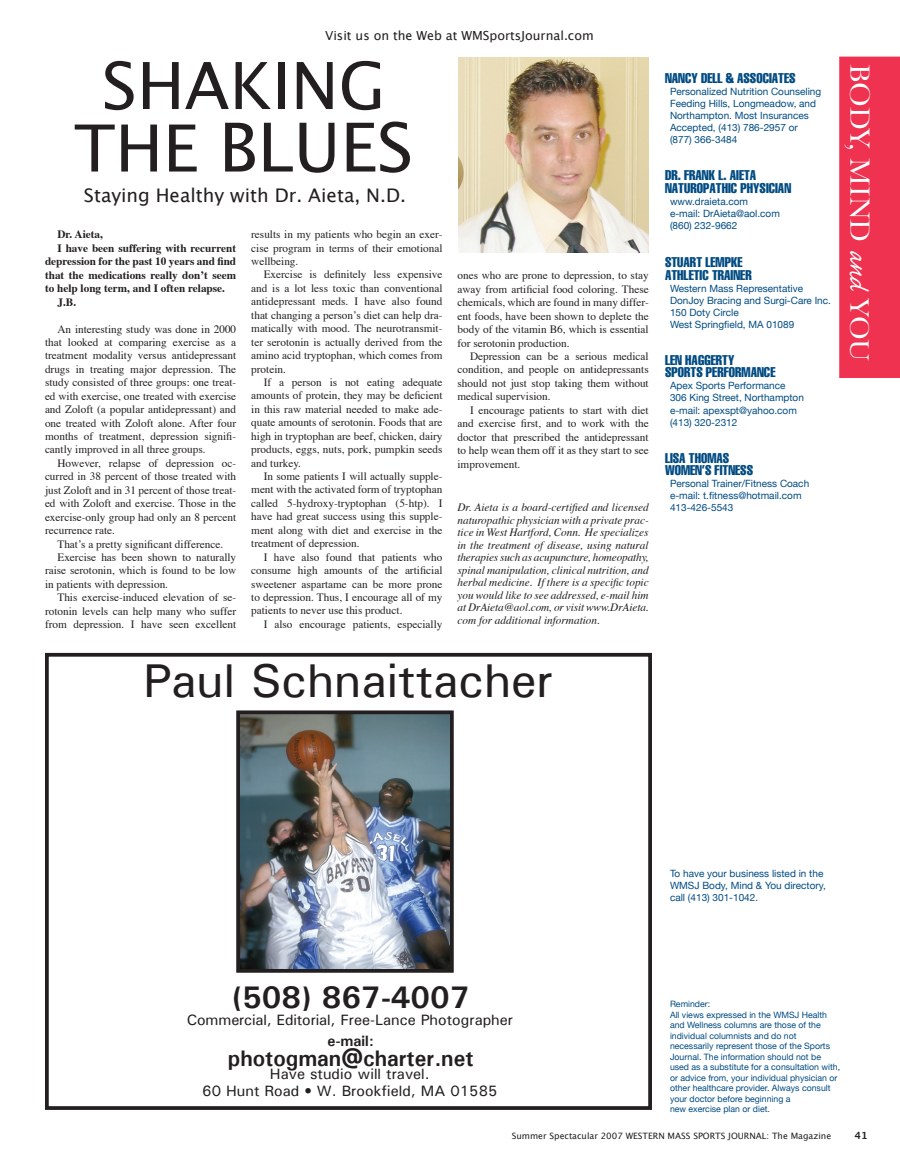
<style>
.page{position:relative;width:900px;height:1170px;background:#fff}
.page>*{position:absolute;margin:0;border:0;box-sizing:border-box;transform-origin:0 0}
.WMSJ_Headlines{font:67.5px "Lucida Grande";color:#231f20}
.WMSJ_Headlines-2{font:65px "Lucida Grande";color:#231f20}
.t1{font:500 47.5px "Univers";color:#231f20}
.t2{font:700 31.25px "Univers";color:#231f20}
.WMSJ_Body_Text_ALL_S{font:29.12px "Baskerville";color:#fff}
.t3{font:700 22.5px "Univers";color:#231f20}
.WMSJ_Body_Text_ALL_S-2{font:18.75px "Lucida Grande";color:#231f20}
.t4{font:500 15px "Univers";color:#231f20}
.t5{font:700 15px "Univers";color:#231f20}
.BODY_LISTINGS{font:extra-condensed 13.75px "Helvetica";color:#004b82}
.t6{font:12.5px "Lucida Grande";color:#231f20}
.WMSJ_Body_Text_ALL_S-3{font:11.25px/13.5px "Times";color:#231f20;text-align:justify}
.WMSJ_Shirt_Tails{font:italic 11.25px/12.5px "Times";color:#231f20;text-align:justify}
.WMSJ_Body_Text_ALL_S-4{font:700 11.25px/13.5px "Times";color:#231f20;text-align:justify}
.BODY_INFO{font:10px/12px "Helvetica Neue";color:#004b82}
.WMSJDirectory_Listin{font:10px/12px "Helvetica Neue";color:#004b82}
.WMSJ_PGNumbers{font:700 10px "Lucida Grande";color:#231f20}
.BODY_INFO-2{font:8.75px/10.5px "Helvetica Neue";color:#004b82}
.t7{font:8.75px "Lucida Grande";color:#231f20}
.s1{font-size:65px}
.s2{font-family:"Caflisch Script Pro";font-size:31.5px}
.s3{font-size:27.88px}
</style>
<div class="page">
<img style="left:459px;top:57px;width:190px;height:195px">
<div style="left:839px;top:57px;width:61px;height:321px;background:#ee3250"></div>
<div style="left:45px;top:653px;width:607px;height:457px;border:4px solid #231f20"></div>
<img style="left:241px;top:715px;width:208px;height:253px">
<div style="left:236px;top:710px;width:218px;height:263px;border:4px solid #231f20"></div>
<p class="t6" style="left:325px;top:29px;width:270px">Visit us on the Web at WMSportsJournal.com</p>
<p class="WMSJ_Headlines-2" style="left:102px;top:49px;width:285px">SHAKING</p>
<p class="WMSJ_Headlines" style="left:74px;top:109px;width:341px"><span class="s1">THE</span> BLUES</p>
<p class="WMSJ_Body_Text_ALL_S-2" style="left:84px;top:184px;width:324px">Staying Healthy with Dr. Aieta, N .D.</p>
<p class="WMSJ_Body_Text_ALL_S-4" style="left:58px;top:227px;width:47px">Dr. Aieta,</p>
<p class="WMSJ_Body_Text_ALL_S-4" style="left:45px;top:240px;width:193px;text-indent:12px">I have been suffering with recurrent depression for the past 10 years and find that the medications really don’t seem to help long term, and I often relapse.</p>
<p class="WMSJ_Body_Text_ALL_S-4" style="left:58px;top:294px;width:20px">J.B.</p>
<p class="WMSJ_Body_Text_ALL_S-3" style="left:45px;top:321px;width:193px;text-indent:12px">An interesting study was done in 2000 that looked at comparing exercise as a treatment modality versus antidepressant drugs in treating major depression. The study consisted of three groups: one treat&shy;ed with exercise, one treated with exercise and Zoloft (a popular antidepressant) and one treated with Zoloft alone. After four months of treatment, depression signifi&shy;cantly improved in all three groups.</p>
<p class="WMSJ_Body_Text_ALL_S-3" style="left:45px;top:456px;width:193px;text-indent:12px">However, relapse of depression oc&shy;curred in 38 percent of those treated with just Zoloft and in 31 percent of those treat&shy;ed with Zoloft and exercise. Those in the exercise-only group had only an 8 percent recurrence rate.</p>
<p class="WMSJ_Body_Text_ALL_S-3" style="left:58px;top:536px;width:167px">That’s a pretty significant difference.</p>
<p class="WMSJ_Body_Text_ALL_S-3" style="left:45px;top:550px;width:193px;text-indent:12px">Exercise has been shown to naturally raise serotonin, which is found to be low in patients with depression.</p>
<p class="WMSJ_Body_Text_ALL_S-3" style="left:45px;top:590px;width:193px;text-indent:12px">This exercise-induced elevation of se&shy;rotonin levels can help many who suffer from depression. I have seen excellent</p>
<p class="WMSJ_Body_Text_ALL_S-3" style="left:251px;top:227px;width:193px">results in my patients who begin an exer&shy;cise program in terms of their emotional wellbeing.</p>
<p class="WMSJ_Body_Text_ALL_S-3" style="left:251px;top:267px;width:193px;text-indent:12px">Exercise is definitely less expensive and is a lot less toxic than conventional antidepressant meds. I have also found that changing a person’s diet can help dra&shy;matically with mood. The neurotransmit&shy;ter serotonin is actually derived from the amino acid tryptophan, which comes from protein.</p>
<p class="WMSJ_Body_Text_ALL_S-3" style="left:251px;top:374px;width:193px;text-indent:12px">If a person is not eating adequate amounts of protein, they may be deficient in this raw material needed to make ade&shy;quate amounts of serotonin. Foods that are high in tryptophan are beef, chicken, dairy products, eggs, nuts, pork, pumpkin seeds and turkey.</p>
<p class="WMSJ_Body_Text_ALL_S-3" style="left:251px;top:469px;width:193px;text-indent:12px">In some patients I will actually supple&shy;ment with the activated form of tryptophan called 5-hydroxy-tryptophan (5-htp). I have had great success using this supple&shy;ment along with diet and exercise in the treatment of depression.</p>
<p class="WMSJ_Body_Text_ALL_S-3" style="left:251px;top:549px;width:193px;text-indent:12px">I have also found that patients who consume high amounts of the artificial sweetener aspartame can be more prone to depression. Thus, I encourage all of my patients to never use this product.</p>
<p class="WMSJ_Body_Text_ALL_S-3" style="left:264px;top:616px;width:180px">I also encourage patients, especially</p>
<p class="WMSJ_Body_Text_ALL_S-3" style="left:458px;top:268px;width:193px">ones who are prone to depression, to stay away from artificial food coloring. These chemicals, which are found in many differ&shy;ent foods, have been shown to deplete the body of the vitamin B6, which is essential for serotonin production.</p>
<p class="WMSJ_Body_Text_ALL_S-3" style="left:458px;top:349px;width:193px;text-indent:12px">Depression can be a serious medical condition, and people on antidepressants should not just stop taking them without medical supervision.</p>
<p class="WMSJ_Body_Text_ALL_S-3" style="left:458px;top:402px;width:193px;text-indent:12px">I encourage patients to start with diet and exercise first, and to work with the doctor that prescribed the antidepressant to help wean them off it as they start to see improvement.</p>
<p class="WMSJ_Shirt_Tails" style="left:458px;top:500px;width:193px">Dr. Aieta is a board-certified and licensed naturopathic physician with a private prac&shy;tice in West Hartford, Conn. He specializes in the treatment of disease, using natural therapies such as acupuncture, homeopathy, spinal manipulation, clinical nutrition, and herbal medicine. If there is a specific topic you would like to see addressed, e-mail him at DrAieta@aol.com, or visit www.DrAieta. com for additional information.</p>
<p class="t1" style="left:143px;top:650px;width:412px">Paul Schnaittacher</p>
<p class="BODY_LISTINGS" style="left:665px;top:71px;width:132px">NANCY DELL &amp; ASSOCIATES</p>
<p class="WMSJDirectory_Listin" style="left:670px;top:85px;width:153px">Personalized Nutrition Counseling</p>
<p class="WMSJDirectory_Listin" style="left:670px;top:97px;width:148px">Feeding Hills, Longmeadow, and<br>Northampton. Most Insurances<br>Accepted, (413) 786-2957 or (877) 366-3484</p>
<p class="BODY_LISTINGS" style="left:665px;top:168px;width:93px">DR. FRANK L. AIETA</p>
<p class="BODY_LISTINGS" style="left:665px;top:181px;width:128px">NATUROPATHIC PHYSICIAN</p>
<p class="BODY_INFO" style="left:670px;top:196px;width:80px">www.draieta.com</p>
<p class="BODY_INFO" style="left:670px;top:208px;width:111px">e-mail: DrAieta@aol.com</p>
<p class="BODY_INFO" style="left:670px;top:220px;width:69px">(860) 232-9662</p>
<p class="BODY_LISTINGS" style="left:665px;top:254px;width:14px">STUART</p>
<p class="BODY_LISTINGS" style="left:705px;top:254px;width:33px">LEMPKE</p>
<p class="BODY_LISTINGS" style="left:665px;top:267px;width:13px">ATHLETIC</p>
<p class="BODY_LISTINGS" style="left:712px;top:267px;width:7px">TRAINER</p>
<p class="WMSJDirectory_Listin" style="left:670px;top:282px;width:135px">Western Mass Representative</p>
<p class="WMSJDirectory_Listin" style="left:670px;top:294px;width:163px">DonJoy Bracing and Surgi-Care Inc.</p>
<p class="WMSJDirectory_Listin" style="left:670px;top:306px;width:70px">150 Doty Circle</p>
<p class="WMSJDirectory_Listin" style="left:670px;top:318px;width:126px">West Springfield, MA 01089</p>
<p class="BODY_LISTINGS" style="left:665px;top:352px;width:53px">LEN HAGGERTY</p>
<p class="BODY_LISTINGS" style="left:665px;top:365px;width:14px">SPORTS</p>
<p class="BODY_LISTINGS" style="left:706px;top:365px;width:7px">PERFOR</p>
<p class="BODY_LISTINGS" style="left:742px;top:365px;width:17px">MANCE</p>
<p class="BODY_INFO" style="left:670px;top:379px;width:117px">Apex Sports Performance</p>
<p class="BODY_INFO" style="left:670px;top:391px;width:135px">306 King Street, Northampton</p>
<p class="BODY_INFO" style="left:670px;top:404px;width:128px">e-mail: apexspt@yahoo.com</p>
<p class="BODY_INFO" style="left:670px;top:416px;width:69px">(413) 320-2312</p>
<p class="BODY_LISTINGS" style="left:665px;top:450px;width:59px">LISA THOMAS</p>
<p class="BODY_LISTINGS" style="left:665px;top:463px;width:62px">WOMEN’S FITNESS</p>
<p class="BODY_INFO" style="left:670px;top:477px;width:141px">Personal Trainer/Fitness Coach</p>
<p class="BODY_INFO" style="left:670px;top:489px;width:133px">e-mail: t.fitness@hotmail.com</p>
<p class="BODY_INFO" style="left:670px;top:501px;width:65px">413-426-5543</p>
<p class="WMSJ_Body_Text_ALL_S" style="left:877px;top:64px;width:299px;rotate:90deg">BODY, MIND <span class="s2">and</span> <span class="s3">YOU</span></p>
<p class="t2" style="left:232px;top:977px;width:239px">(508) 867-4007</p>
<p class="t4" style="left:187px;top:1010px;width:328px">Commercial, Editorial, Free-Lance Photographer</p>
<p class="t5" style="left:328px;top:1031px;width:48px">e-mail:</p>
<p class="t3" style="left:228px;top:1044px;width:247px">photogman@charter.net</p>
<p class="t4" style="left:270px;top:1064px;width:161px">Have studio will travel.</p>
<p class="t4" style="left:202px;top:1081px;width:297px">60 Hunt Road • W. Brookfield, MA 01585</p>
<p class="BODY_INFO" style="left:670px;top:867px;width:157px">To have your business listed in the<br>WMSJ Body, Mind &amp; You directory,</p>
<p class="BODY_INFO" style="left:670px;top:891px;width:90px">call (413) 301-1042.</p>
<p class="BODY_INFO-2" style="left:670px;top:999px;width:42px">Reminder:</p>
<p class="BODY_INFO-2" style="left:670px;top:1009px;width:159px">All views expressed in the WMSJ Health and Wellness columns are those of the individual columnists and do not</p>
<p class="BODY_INFO-2" style="left:670px;top:1041px;width:172px">necessarily represent those of the Sports Journal. The information should not be used as a substitute for a consultation with, or advice from, your individual physician or other healthcare provider. Always consult your doctor before beginning a<br>new exercise plan or diet.</p>
<p class="t7" style="left:512px;top:1131px;width:321px">Summer Spectacular 2007 Western Mass Sports Journal: The Magazine</p>
<p class="WMSJ_PGNumbers" style="left:854px;top:1130px;width:15px">41</p>
</div>
